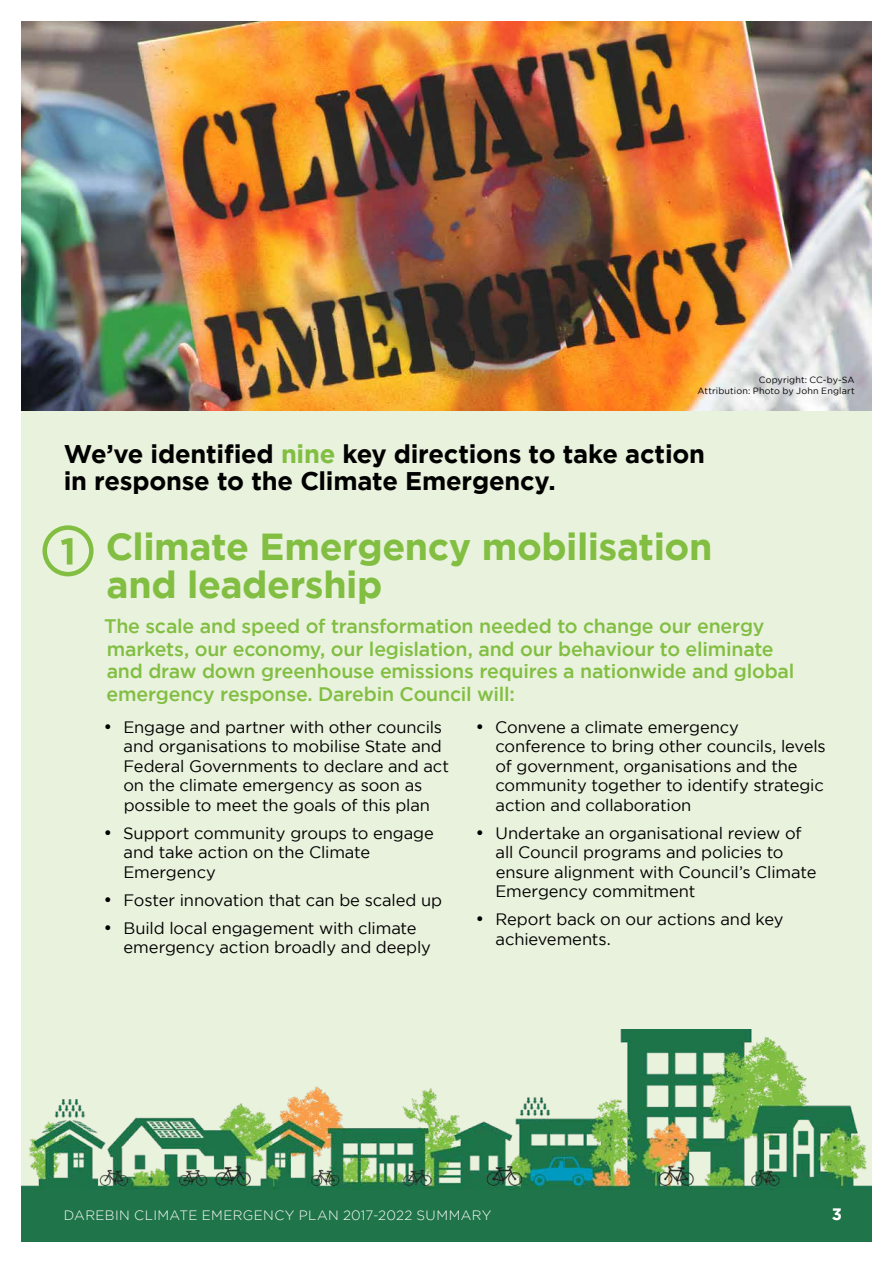
<style>
.page{position:relative;width:893px;height:1263px;background:#fff}
.page>*{position:absolute;margin:0;border:0;box-sizing:border-box;transform-origin:0 0}
.t1{font:700 37.5px/37.5px "Gotham";letter-spacing:-.01em;color:#81be41}
.t2{font:700 25.5px/27px "Gotham";letter-spacing:-.01em;color:#000}
.t3{font:500 19.5px/22.5px "Gotham";letter-spacing:-.01em;color:#81be41}
.t4{font:16.5px/19.5px "Gotham";letter-spacing:-.005em;color:#000}
.t5{font:700 16.5px "Gotham";color:#fff}
.t6{font:300 13.5px "Gotham";letter-spacing:.03em;color:#fff}
.t7{font:9px/10.5px "Gotham";letter-spacing:.015em;color:#000;text-align:right}
.s1{color:#81be41}
</style>
<div class="page">
<div style="left:21px;top:21px;width:851px;height:1221px;background:#e9f2dd"></div>
<img style="left:21px;top:1030px;width:851px;height:161px">
<img style="left:21px;top:21px;width:851px;height:390px">
<div style="left:21px;top:1191px;width:851px;height:51px;background:#207449"></div>
<svg style="left:61px;top:538px;width:11px;height:26px"></svg>
<div style="left:43px;top:525px;width:51px;height:51px;border:4px solid #81be41;border-radius:50%"></div>
<p class="t7" style="left:697px;top:375px;width:159px">Copyright: CC-by-SA<br>Attribution: Photo by John Englart</p>
<h2 class="t2" style="left:64px;top:440px;width:643px">We’ve identified <span class="s1">nine</span> key directions to take action in response to the Climate Emergency.</h2>
<h1 class="t1" style="left:106px;top:527px;width:608px">Climate Emergency mobilisation and leadership</h1>
<p class="t3" style="left:104px;top:614px;width:692px">The scale and speed of transformation needed to change our energy markets, our economy, our legislation, and our behaviour to eliminate and draw down greenhouse emissions requires a nationwide and global emergency response. Darebin Council will:</p>
<p class="t4" style="left:123px;top:717px;width:327px;text-indent:-19px">• Engage and partner with other councils and organisations to mobilise State and Federal Governments to declare and act on the climate emergency as soon as possible to meet the goals of this plan</p>
<p class="t4" style="left:123px;top:823px;width:312px;text-indent:-19px">• Support community groups to engage and take action on the Climate<br>Emergency</p>
<p class="t4" style="left:104px;top:890px;width:340px">• Foster innovation that can be scaled up</p>
<p class="t4" style="left:124px;top:918px;width:309px;text-indent:-20px">• Build local engagement with climate emergency action broadly and deeply</p>
<p class="t4" style="left:495px;top:717px;width:332px;text-indent:-19px">• Convene a climate emergency conference to bring other councils, levels of government, organisations and the community together to identify strategic action and collaboration</p>
<p class="t4" style="left:496px;top:823px;width:322px;text-indent:-19px">• Undertake an organisational review of all Council programs and policies to ensure alignment with Council’s Climate Emergency commitment</p>
<p class="t4" style="left:496px;top:909px;width:289px;text-indent:-19px">• Report back on our actions and key achievements.</p>
<p class="t6" style="left:64px;top:1208px;width:429px">DAREBIN CLIMATE EMERGENCY PLAN 2017-2022 SUMMARY</p>
<p class="t5" style="left:832px;top:1205px;width:12px">3</p>
</div>
